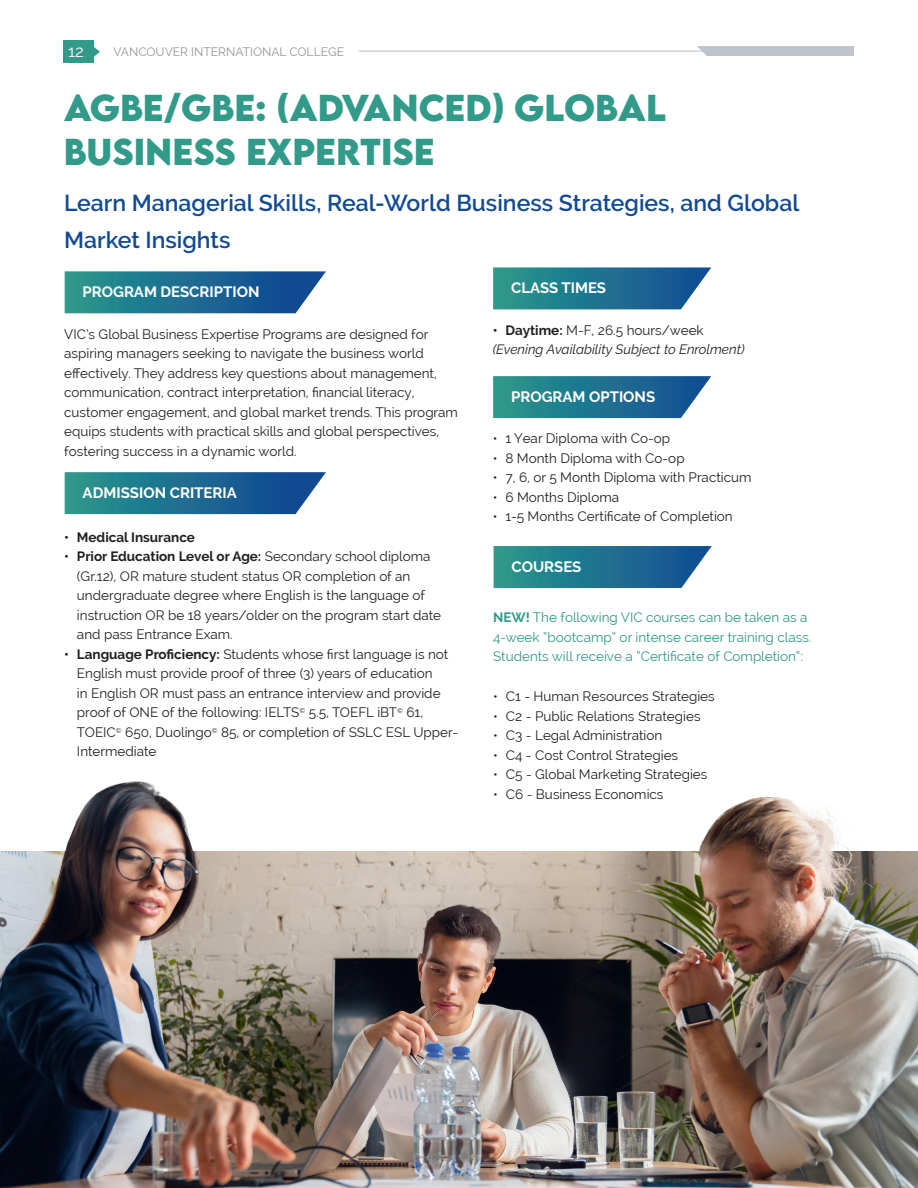
<style>
.page{position:relative;width:918px;height:1188px;background:#fff}
.page>*{position:absolute;margin:0;border:0;box-sizing:border-box;transform-origin:0 0}
.t1{font:700 33.3px/44px "LEMONMILK";color:#329a89}
.t2{font:600 23.1px/37.5px "Raleway";color:#124a92}
.t3{font:16.5px "Raleway";color:#fff}
.t4{font:700 15px "Raleway";color:#fff}
.Paragraph_Style_1{font:13.5px/19.5px "Raleway";color:#231f20}
.Paragraph_Style_1-2{font:13.5px/19.5px "Raleway";color:#329a89}
.Paragraph_Style_1-3{font:italic 13.5px "Raleway";color:#231f20}
.t5{font:700 13.5px "Raleway";color:#231f20}
.t6{font:12px "Raleway";color:#939598}
.s1{font-weight:700}
</style>
<div class="page">
<div style="left:697px;top:46px;width:157px;height:10px;background:#bec3cd"></div>
<hr style="left:359px;top:51px;width:359px;height:1px;background:#bec3cd">
<div style="left:64px;top:40px;width:30px;height:23px;background:#329a89"></div>
<svg style="left:94px;top:47px;width:6px;height:10px"></svg>
<svg style="left:493px;top:376px;width:218px;height:42px;background:#2e7e97"></svg>
<svg style="left:65px;top:271px;width:261px;height:42px;background:#2b7697"></svg>
<svg style="left:65px;top:472px;width:261px;height:42px;background:#2a7696"></svg>
<svg style="left:493px;top:267px;width:218px;height:42px;background:#307f97"></svg>
<svg style="left:494px;top:546px;width:218px;height:42px;background:#2e7d97"></svg>
<img style="left:0;top:781px;width:918px;height:407px">
<p class="t3" style="left:68px;top:42px;width:17px">12</p>
<p class="t6" style="left:114px;top:44px;width:232px">VANCOUVER INTERNATIONAL COLLEGE</p>
<p class="t1" style="left:64px;top:86px;width:604px">AGBE/GBE: (ADVANCED) GLOBAL<br>BUSINESS EXPERTISE</p>
<p class="t2" style="left:64px;top:184px;width:737px">Learn Managerial Skills, Real-World Business Strategies, and Global<br>Market Insights</p>
<p class="t4" style="left:83px;top:283px;width:178px">PROGRAM DESCRIPTION</p>
<p class="Paragraph_Style_1" style="left:64px;top:324px;width:395px">VIC’s Global Business Expertise Programs are designed for aspiring managers seeking to navigate the business world effectively. They address key questions about management, communication, contract interpretation, financial literacy, customer engagement, and global market trends. This program equips students with practical skills and global perspectives, fostering success in a dynamic world.</p>
<p class="t4" style="left:83px;top:484px;width:156px">ADMISSION CRITERIA</p>
<p class="t5" style="left:64px;top:529px;width:132px">• Medical Insurance</p>
<p class="Paragraph_Style_1" style="left:77px;top:547px;width:366px;text-indent:-13px"><span class="s1">• Prior Education Level or Age:</span> Secondary school diploma (Gr.12), OR mature student status OR completion of an undergraduate degree where English is the language of instruction OR be 18 years/older on the program start date and pass Entrance Exam.</p>
<p class="Paragraph_Style_1" style="left:77px;top:644px;width:383px;text-indent:-13px"><span class="s1">• Language Proficiency:</span> Students whose first language is not English must provide proof of three (3) years of education<br>in English OR must pass an entrance interview and provide proof of ONE of the following: IELTS<sup>©</sup> 5.5, TOEFL iBT<sup>©</sup> 61, TOEIC<sup>©</sup> 650, Duolingo<sup>©</sup> 85, or completion of SSLC ESL Upper-Intermediate</p>
<p class="t4" style="left:511px;top:279px;width:97px">CLASS TIMES</p>
<p class="Paragraph_Style_1" style="left:493px;top:320px;width:213px"><span class="s1">• Daytime:</span> M-F, 26.5 hours/week</p>
<p class="Paragraph_Style_1-3" style="left:493px;top:342px;width:253px">(Evening Availability Subject to Enrolment)</p>
<p class="t4" style="left:511px;top:388px;width:146px">PROGRAM OPTIONS</p>
<p class="Paragraph_Style_1" style="left:493px;top:429px;width:179px">• 1 Year Diploma with Co-op</p>
<p class="Paragraph_Style_1" style="left:493px;top:448px;width:193px">• 8 Month Diploma with Co-op</p>
<p class="Paragraph_Style_1" style="left:493px;top:468px;width:260px">• 7, 6, or 5 Month Diploma with Practicum</p>
<p class="Paragraph_Style_1" style="left:493px;top:487px;width:128px">• 6 Months Diploma</p>
<p class="Paragraph_Style_1" style="left:493px;top:507px;width:242px">• 1-5 Months Certificate of Completion</p>
<p class="t4" style="left:511px;top:558px;width:71px">COURSES</p>
<p class="Paragraph_Style_1-2" style="left:493px;top:608px;width:320px"><span class="s1">NEW!</span> The following VIC courses can be taken as a<br>4-week “bootcamp” or intense career training class.<br>Students will receive a “Certificate of Completion”:</p>
<p class="Paragraph_Style_1" style="left:493px;top:687px;width:223px">• C1 - Human Resources Strategies</p>
<p class="Paragraph_Style_1" style="left:493px;top:706px;width:209px">• C2 - Public Relations Strategies</p>
<p class="Paragraph_Style_1" style="left:493px;top:726px;width:171px">• C3 - Legal Administration</p>
<p class="Paragraph_Style_1" style="left:493px;top:745px;width:187px">• C4 - Cost Control Strategies</p>
<p class="Paragraph_Style_1" style="left:493px;top:765px;width:216px">• C5 - Global Marketing Strategies</p>
<p class="Paragraph_Style_1" style="left:493px;top:784px;width:172px">• C6 - Business Economics</p>
</div>
